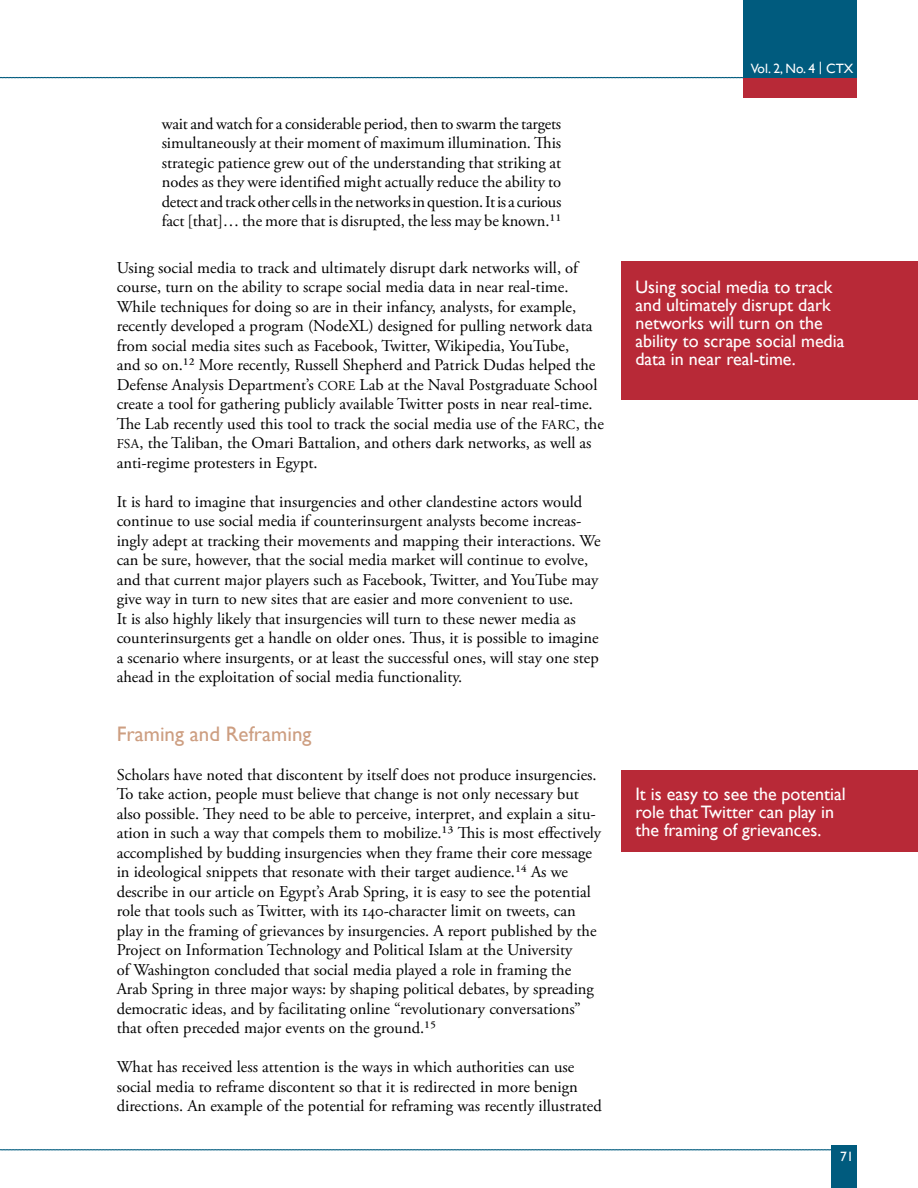
<style>
.page{position:relative;width:918px;height:1188px;background:#fff}
.page>*{position:absolute;margin:0;border:0;box-sizing:border-box;transform-origin:0 0}
.Heading_1{font:21px "Gill Sans";color:#cd9e81}
.pull_quote{font:18px/18px "Gill Sans";color:#fff}
.BODY_COPY{font:16.5px/19.5px "Adobe Garamond Pro";color:#000}
.indent{font:16.5px/19.5px "Adobe Garamond Pro";letter-spacing:-.005em;color:#000;text-align:justify}
.t1{font:13.5px "Gill Sans";color:#fff}
.s1{font-size:13.5px}
</style>
<div class="page">
<svg style="left:0;top:77px;width:743px;height:1px"></svg>
<svg style="left:0;top:1149px;width:831px;height:1px"></svg>
<div style="left:831px;top:1145px;width:25px;height:43px;background:#005b7e"></div>
<div style="left:743px;top:0;width:113px;height:79px;background:#005b7e"></div>
<div style="left:743px;top:78px;width:113px;height:20px;background:#b82937"></div>
<div style="left:622px;top:261px;width:296px;height:139px;background:#b82937"></div>
<div style="left:622px;top:771px;width:296px;height:81px;background:#b82937"></div>
<p class="indent" style="left:162px;top:114px;width:401px">wait and watch for a considerable period, then to swarm the targets simultaneously at their moment of maximum illumination. This strategic patience grew out of the understanding that striking at nodes as they were identified might actually reduce the ability to detect and track other cells in the networks in question. It is a curious fact [that]… the more that is disrupted, the less may be known.11</p>
<p class="BODY_COPY" style="left:117px;top:259px;width:489px">Using social media to track and ultimately disrupt dark networks will, of course, turn on the ability to scrape social media data in near real-time.<br>While techniques for doing so are in their infancy, analysts, for example, recently developed a program (NodeXL) designed for pulling network data from social media sites such as Facebook, Twitter, Wikipedia, YouTube,<br>and so on.12 More recently, Russell Shepherd and Patrick Dudas helped the Defense Analysis Department’s <span class="s1">CORE</span> Lab at the Naval Postgraduate School create a tool for gathering publicly available Twitter posts in near real-time.<br>The Lab recently used this tool to track the social media use of the <span class="s1">FARC</span>, the <span class="s1">FSA</span>, the Taliban, the Omari Battalion, and others dark networks, as well as anti-regime protesters in Egypt.</p>
<p class="BODY_COPY" style="left:117px;top:493px;width:486px">It is hard to imagine that insurgencies and other clandestine actors would continue to use social media if counterinsurgent analysts become increas&shy;ingly adept at tracking their movements and mapping their interactions. We can be sure, however, that the social media market will continue to evolve, and that current major players such as Facebook, Twitter, and YouTube may give way in turn to new sites that are easier and more convenient to use.<br>It is also highly likely that insurgencies will turn to these newer media as counterinsurgents get a handle on older ones. Thus, it is possible to imagine a scenario where insurgents, or at least the successful ones, will stay one step ahead in the exploitation of social media functionality.</p>
<p class="Heading_1" style="left:117px;top:722px;width:196px">Framing and Reframing</p>
<p class="BODY_COPY" style="left:117px;top:766px;width:486px">Scholars have noted that discontent by itself does not produce insurgencies.<br>To take action, people must believe that change is not only necessary but also possible. They need to be able to perceive, interpret, and explain a situ&shy;ation in such a way that compels them to mobilize.13 This is most effectively accomplished by budding insurgencies when they frame their core message in ideological snippets that resonate with their target audience.14 As we describe in our article on Egypt’s Arab Spring, it is easy to see the potential role that tools such as Twitter, with its 140-character limit on tweets, can play in the framing of grievances by insurgencies. A report published by the Project on Information Technology and Political Islam at the University<br>of Washington concluded that social media played a role in framing the Arab Spring in three major ways: by shaping political debates, by spreading democratic ideas, and by facilitating online “revolutionary conversations” that often preceded major events on the ground.15</p>
<p class="BODY_COPY" style="left:117px;top:1058px;width:487px">What has received less attention is the ways in which authorities can use social media to reframe discontent so that it is redirected in more benign directions. An example of the potential for reframing was recently illustrated</p>
<p class="t1" style="left:751px;top:60px;width:104px">Vol. 2, No. 4 | CTX</p>
<p class="pull_quote" style="left:635px;top:278px;width:211px">Using social media to track and ultimately disrupt dark networks will turn on the ability to scrape social media data in near real-time.</p>
<p class="pull_quote" style="left:635px;top:785px;width:212px">It is easy to see the potential role that Twitter can play in the framing of grievances.</p>
<p class="t1" style="left:840px;top:1149px;width:15px">71</p>
</div>
